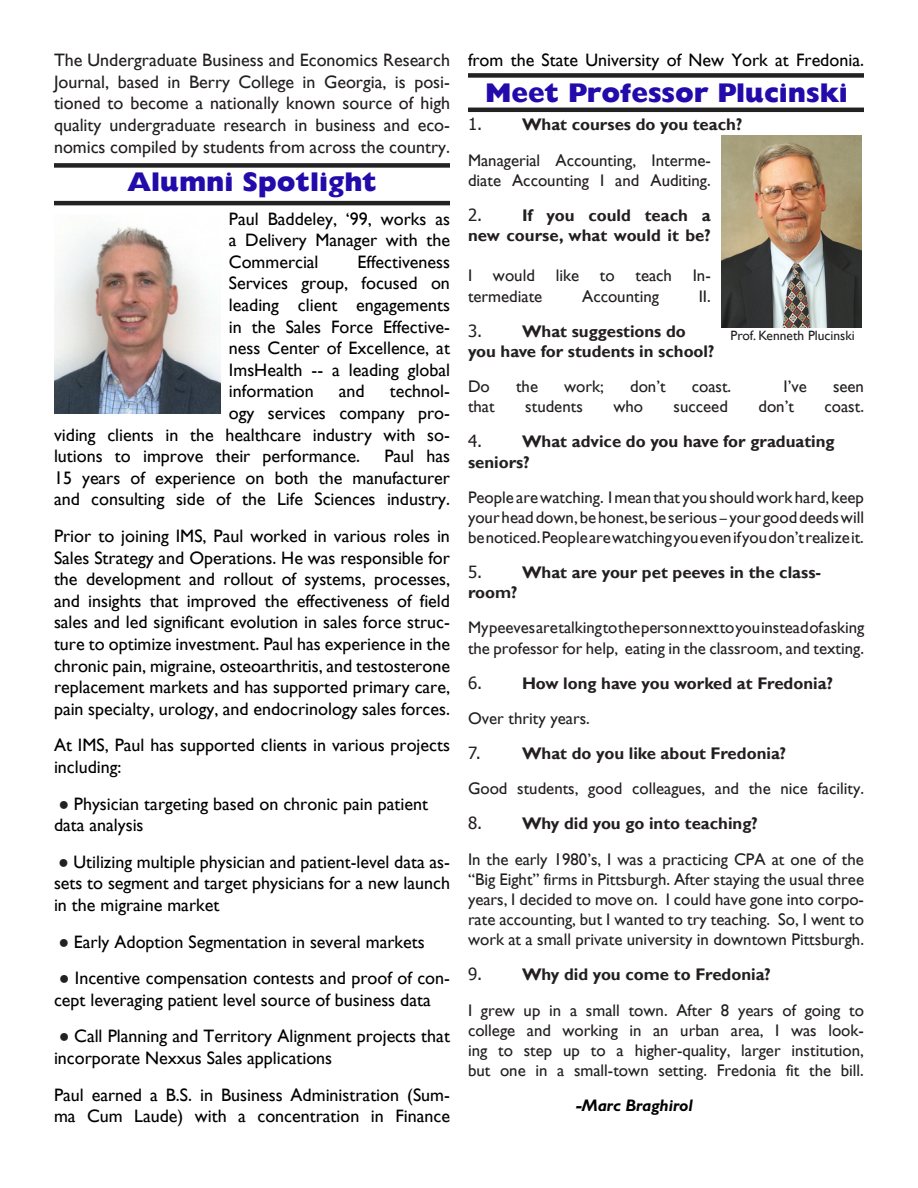
<style>
.page{position:relative;width:918px;height:1188px;background:#fff}
.page>*{position:absolute;margin:0;border:0;box-sizing:border-box;transform-origin:0 0}
.t1{font:800 27px "Gill Sans";color:#230bab}
.t2{font:18px/21.6px "Gill Sans";color:#000;text-align:justify}
.t3{font:18px/21.6px "Gill Sans";color:#231f20;text-align:justify}
.No_Spacing{font:16.8px/20.1px "Gill Sans";color:#231f20}
.t4{font:700 16.8px/20.1px "Gill Sans";color:#231f20}
.No_Spacing-2{font:italic 700 16.8px "Gill Sans";color:#000}
.t5{font:16.8px "Tahoma";color:#231f20}
.t6{font:13.5px "Gill Sans";color:#231f20}
.s1{font-family:"Tahoma";font-weight:400}
.s2{font-family:"Times New Roman";color:#222}
</style>
<div class="page">
<hr style="left:54px;top:201px;width:396px;height:4px;background:#222">
<div style="left:54px;top:163px;width:396px;height:5px;background:#222"></div>
<div style="left:468px;top:73px;width:396px;height:5px;background:#222"></div>
<hr style="left:468px;top:108px;width:396px;height:4px;background:#222">
<img style="left:722px;top:135px;width:140px;height:192px">
<img style="left:54px;top:227px;width:167px;height:187px">
<p class="t3" style="left:54px;top:49px;width:398px">The Undergraduate Business and Economics Research Journal, based in Berry College in Georgia, is posi&shy;tioned to become a nationally known source of high quality undergraduate research in business and eco&shy;nomics compiled by students from across the country.</p>
<p class="t2" style="left:468px;top:49px;width:398px">from the State University of New York at Fredonia.</p>
<p class="t1" style="left:485px;top:77px;width:364px">Meet Professor Plucinski</p>
<p class="t4" style="left:468px;top:115px;width:276px"><span class="s1">1.</span> What courses do you teach?</p>
<p class="No_Spacing" style="left:468px;top:150px;width:244px">Managerial Accounting, Interme&shy;diate Accounting I and Auditing.</p>
<p class="t4" style="left:468px;top:206px;width:244px"><span class="s1">2.</span> If you could teach a new course, what would it be?</p>
<p class="No_Spacing" style="left:468px;top:266px;width:244px">I would like to teach In&shy;termediate</p>
<p class="t1" style="left:127px;top:166px;width:251px">Alumni Spotlight</p>
<p class="t2" style="left:229px;top:208px;width:223px">Paul Baddeley, ‘99, works as a Delivery Manager with the Commercial</p>
<p class="t2" style="left:229px;top:251px;width:223px;text-indent:129px">Effectiveness Services group, focused on leading client engagements in the Sales Force Effective&shy;ness Center of Excellence, at ImsHealth -- a leading global information</p>
<p class="No_Spacing" style="left:582px;top:286px;width:78px">Accounting</p>
<p class="No_Spacing" style="left:699px;top:286px;width:14px">II.</p>
<p class="t4" style="left:468px;top:321px;width:248px"><span class="s1">3.</span> What suggestions do you have for students in school?</p>
<p class="No_Spacing" style="left:468px;top:376px;width:23px">Do</p>
<p class="No_Spacing" style="left:516px;top:376px;width:24px">the</p>
<p class="No_Spacing" style="left:564px;top:376px;width:41px">work;</p>
<p class="No_Spacing" style="left:630px;top:376px;width:37px">don’t</p>
<p class="No_Spacing" style="left:692px;top:376px;width:41px">coast.</p>
<p class="No_Spacing" style="left:784px;top:376px;width:25px">I’ve</p>
<p class="No_Spacing" style="left:833px;top:376px;width:32px">seen</p>
<p class="No_Spacing" style="left:468px;top:397px;width:28px">that</p>
<p class="No_Spacing" style="left:525px;top:397px;width:59px">students</p>
<p class="No_Spacing" style="left:613px;top:397px;width:31px">who</p>
<p class="No_Spacing" style="left:674px;top:397px;width:56px">succeed</p>
<p class="No_Spacing" style="left:758px;top:397px;width:37px">don’t</p>
<p class="No_Spacing" style="left:824px;top:397px;width:41px">coast.</p>
<p class="t4" style="left:468px;top:432px;width:368px"><span class="s1">4.</span> What advice do you have for graduating seniors?</p>
<p class="No_Spacing" style="left:468px;top:487px;width:398px;text-align:justify">People are watching. I mean that you should work hard, keep your head down, be honest, be serious – your good deeds will be noticed. People are watching you even if you don’t realize it.</p>
<p class="t4" style="left:468px;top:563px;width:355px"><span class="s1">5.</span> What are your pet peeves in the class&shy;room?</p>
<p class="No_Spacing" style="left:468px;top:618px;width:398px">My peeves are talking to the person next to you instead of asking the professor for help, eating in the classroom, and texting.</p>
<p class="t4" style="left:468px;top:674px;width:366px"><span class="s1">6.</span> How long have you worked at Fredonia?</p>
<p class="No_Spacing" style="left:468px;top:708px;width:123px">Over thrity years.</p>
<p class="t5" style="left:468px;top:742px;width:15px">7.</p>
<p class="t4" style="left:522px;top:744px;width:266px">What do you like about Fredonia?</p>
<p class="No_Spacing" style="left:468px;top:779px;width:398px">Good students, good colleagues, and the nice facility.</p>
<p class="t4" style="left:468px;top:814px;width:291px"><span class="s1">8.</span> Why did you go into teaching?</p>
<p class="No_Spacing" style="left:468px;top:849px;width:398px;text-align:justify">In the early 1980’s, I was a practicing CPA at one of the “Big Eight” firms in Pittsburgh. After staying the usual three years, I decided to move on. I could have gone into corpo&shy;rate accounting, but I wanted to try teaching. So, I went to work at a small private university in downtown Pittsburgh.</p>
<p class="t4" style="left:468px;top:965px;width:304px"><span class="s1">9.</span> Why did you come to Fredonia?</p>
<p class="No_Spacing" style="left:468px;top:1000px;width:398px;text-align:justify">I grew up in a small town. After 8 years of going to college and working in an urban area, I was look&shy;ing to step up to a higher-quality, larger institution, but one in a small-town setting. Fredonia fit the bill.</p>
<p class="No_Spacing-2" style="left:576px;top:1096px;width:118px">-Marc Braghirol</p>
<p class="t6" style="left:731px;top:327px;width:126px">Prof. Kenneth Plucinski</p>
<p class="t2" style="left:339px;top:381px;width:27px">and</p>
<p class="t2" style="left:390px;top:381px;width:62px">technol-</p>
<p class="t2" style="left:229px;top:402px;width:223px">ogy services company pro-</p>
<p class="t2" style="left:54px;top:424px;width:397px">viding clients in the healthcare industry with so-</p>
<p class="t2" style="left:54px;top:445px;width:307px">lutions to improve their performance.</p>
<p class="t2" style="left:54px;top:445px;width:398px;text-indent:330px">Paul has 15 years of experience on both the manufacturer and consulting side of the Life Sciences industry.</p>
<p class="t2" style="left:54px;top:525px;width:398px">Prior to joining IMS, Paul worked in various roles in Sales Strategy and Operations. He was responsible for the development and rollout of systems, processes, and insights that improved the effectiveness of field sales and led significant evolution in sales force struc&shy;ture to optimize investment. Paul has experience in the chronic pain, migraine, osteoarthritis, and testosterone replacement markets and has supported primary care, pain specialty, urology, and endocrinology sales forces.</p>
<p class="t2" style="left:54px;top:735px;width:398px">At IMS, Paul has supported clients in various projects including:</p>
<p class="t2" style="left:54px;top:793px;width:376px"><span class="s2">●</span> Physician targeting based on chronic pain patient data analysis</p>
<p class="t2" style="left:54px;top:851px;width:398px"><span class="s2">●</span> Utilizing multiple physician and patient-level data as&shy;sets to segment and target physicians for a new launch in the migraine market</p>
<p class="t2" style="left:58px;top:931px;width:368px"><span class="s2">●</span> Early Adoption Segmentation in several markets</p>
<p class="t2" style="left:54px;top:967px;width:397px"><span class="s2">●</span> Incentive compensation contests and proof of con&shy;cept leveraging patient level source of business data</p>
<p class="t2" style="left:54px;top:1026px;width:398px"><span class="s2">●</span> Call Planning and Territory Alignment projects that incorporate Nexxus Sales applications</p>
<p class="t2" style="left:54px;top:1084px;width:398px">Paul earned a B.S. in Business Administration (Sum&shy;ma Cum Laude) with a concentration in Finance</p>
</div>
